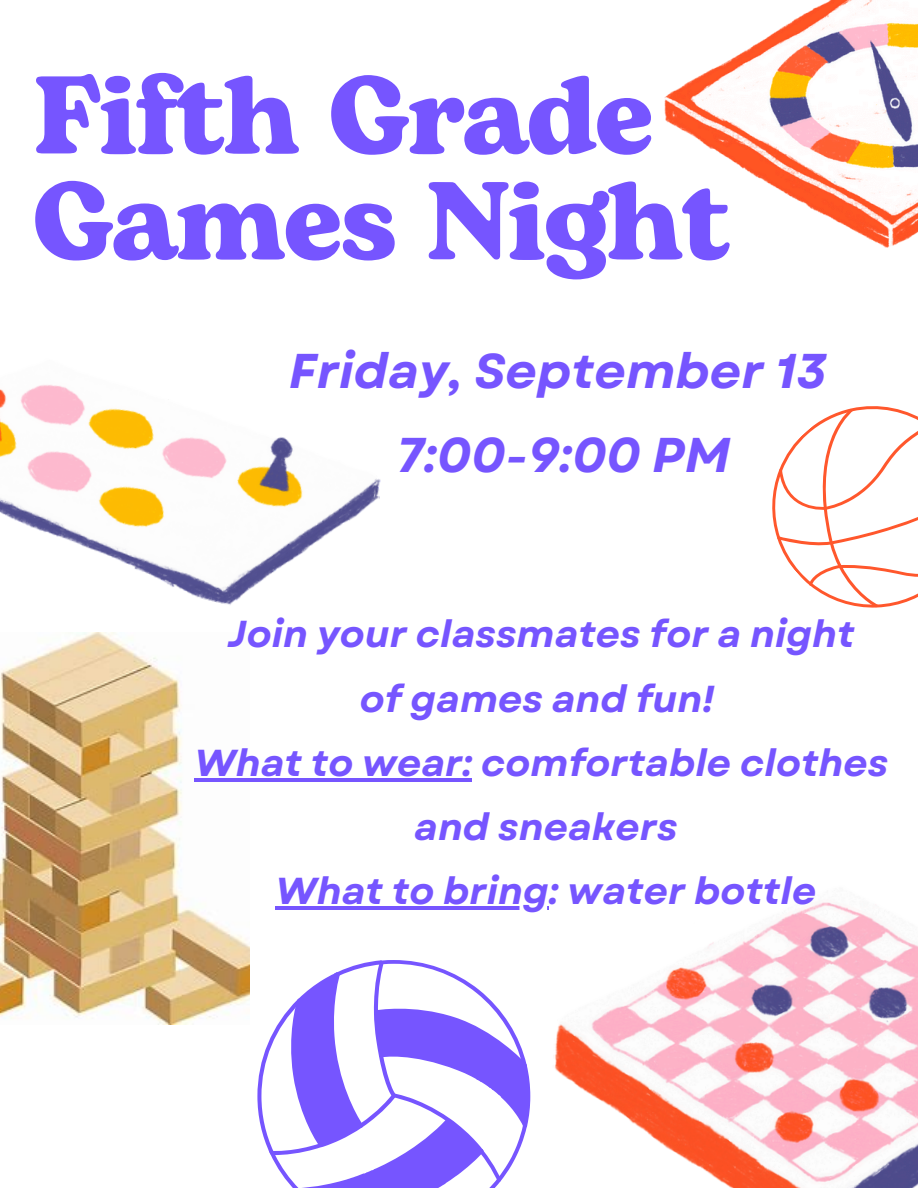
<style>
.page{position:relative;width:918px;height:1188px;background:#fff}
.page>*{position:absolute;margin:0;border:0;box-sizing:border-box;transform-origin:0 0}
.t1{font:700 110.1px/105.8px "Bogart";letter-spacing:-.02em;color:#7655ff}
.t2{font:italic 700 48.75px/84.3px "Garet";color:#7655ff;text-align:center}
.t3{font:italic 700 37.5px "Garet";color:#7655ff}
</style>
<div class="page">
<img style="left:554px;top:902px;width:364px;height:286px">
<img style="left:0;top:385px;width:381px;height:248px">
<img style="left:664px;top:0;width:254px;height:248px">
<svg style="left:772px;top:406px;width:146px;height:202px"></svg>
<svg style="left:257px;top:960px;width:273px;height:228px"></svg>
<img style="left:0;top:633px;width:250px;height:391px">
<hr style="left:195px;top:778px;width:277px;height:3px;background:#7655ff">
<hr style="left:275px;top:906px;width:274px;height:4px;background:#7655ff">
<p class="t1" style="left:33px;top:68px;width:699px">Fifth Grade<br>Games Night</p>
<p class="t2" style="left:289px;top:329px;width:539px">Friday, September 13<br>7:00-9:00 PM</p>
<p class="t3" style="left:228px;top:607px;width:628px">Join your classmates for a night</p>
<p class="t3" style="left:360px;top:671px;width:356px">of games and fun!</p>
<p class="t3" style="left:195px;top:736px;width:695px">What to wear: comfortable clothes</p>
<p class="t3" style="left:414px;top:800px;width:265px">and sneakers</p>
<p class="t3" style="left:275px;top:864px;width:542px">What to bring: water bottle</p>
</div>
